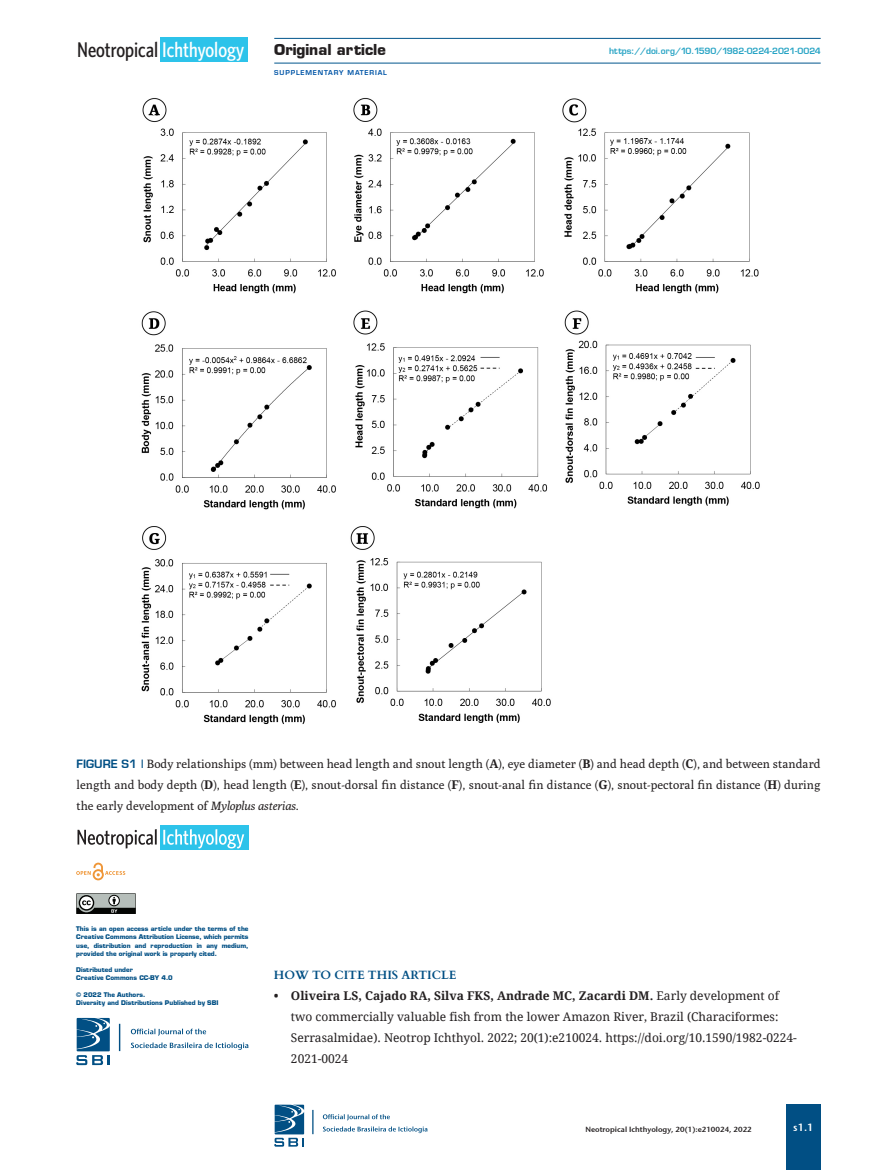
<style>
.page{position:relative;width:893px;height:1170px;background:#fff}
.page>*{position:absolute;margin:0;border:0;box-sizing:border-box;transform-origin:0 0}
.t1{font:500 21.3px "Whitney Condensed";color:#231f20}
.t2{font:700 15.75px "Eugenio";color:#231f20}
.t3{font:12px/21px "Poly";color:#231f20;text-align:justify}
.t4{font:12px/21px "Droid Serif";color:#231f20}
._00_Subtitulos{font:700 12px "Cardo";color:#014f84}
.t5{font:10.5px "Stone Sans Sem ITCTT Semi";color:#fff}
.t6{font:9px "Eugenio Medium Normal";color:#26a3c4}
.t7{font:7.5px "Stone Sans Sem ITCTT Semi";color:#231f20}
.t8{font:7.05px "Eugenio Medium Normal";letter-spacing:.12em;color:#0155a7}
.t9{font:700 6.75px/8.1px "Eugenio";color:#014f84;text-align:justify}
.s1{color:#fff}
.s2{font-family:"Eugenio Medium Normal";color:#014f84}
.s3{font-family:"Droid Serif";font-weight:700}
.s4{font-style:italic}
.s5{font-weight:700}
</style>
<div class="page">
<div style="left:786px;top:1104px;width:35px;height:65px;background:#014f84"></div>
<hr style="left:274px;top:63px;width:547px;height:1px;background:#01558c">
<hr style="left:274px;top:38px;width:547px;height:1px;background:#01558c">
<svg style="left:323px;top:1126px;width:104px;height:6px"></svg>
<svg style="left:323px;top:1114px;width:67px;height:6px"></svg>
<svg style="left:312px;top:1109px;width:1px;height:25px"></svg>
<svg style="left:274px;top:1104px;width:30px;height:42px"></svg>
<div style="left:160px;top:37px;width:88px;height:25px;background:#2dc3ea"></div>
<img style="left:141px;top:98px;width:619px;height:627px">
<svg style="left:131px;top:1042px;width:117px;height:7px"></svg>
<svg style="left:131px;top:1028px;width:75px;height:7px"></svg>
<svg style="left:119px;top:1023px;width:1px;height:27px"></svg>
<svg style="left:76px;top:1017px;width:34px;height:48px"></svg>
<div style="left:160px;top:825px;width:88px;height:24px;background:#2dc3ea"></div>
<svg style="left:163px;top:829px;width:81px;height:19px"></svg>
<svg style="left:78px;top:829px;width:79px;height:19px"></svg>
<svg style="left:76px;top:862px;width:49px;height:18px"></svg>
<svg style="left:76px;top:893px;width:60px;height:20px"></svg>
<h1 class="t1" style="left:77px;top:37px;width:169px">Neotropical <span class="s1">Ichthyology</span></h1>
<h2 class="t2" style="left:274px;top:40px;width:113px">Original article</h2>
<p class="t8" style="left:274px;top:68px;width:114px">SUPPLEMENTARY MATERIAL</p>
<p class="t6" style="left:609px;top:45px;width:213px">https://doi.org/10.1590/1982-0224-2021-0024</p>
<p class="t3" style="left:77px;top:753px;width:746px"><span class="s2">FIGURE S1 |</span> Body relationships (mm) between head length and snout length (<span class="s3">A</span>), eye diameter (<span class="s3">B</span>) and head depth (<span class="s3">C</span>), and between standard length and body depth (<span class="s3">D</span>), head length (<span class="s3">E</span>), snout-dorsal fin distance (<span class="s3">F</span>), snout-anal fin distance (<span class="s3">G</span>), snout-pectoral fin distance (<span class="s3">H</span>) during the early development of <span class="s4">Myloplus asterias</span>.</p>
<p class="t9" style="left:76px;top:925px;width:174px">This is an open access article under the terms of the Creative Commons Attribution License, which permits use, distribution and reproduction in any medium, provided the original work is properly cited.</p>
<p class="t9" style="left:76px;top:965px;width:58px">Distributed under</p>
<p class="t9" style="left:76px;top:973px;width:98px">Creative Commons CC-BY 4.0</p>
<p class="t9" style="left:76px;top:991px;width:71px">© 2022 The Authors.</p>
<p class="t9" style="left:76px;top:999px;width:144px">Diversity and Distributions Published by SBI</p>
<p class="_00_Subtitulos" style="left:274px;top:964px;width:184px">HOW TO CITE THIS ARTICLE</p>
<p class="t4" style="left:291px;top:984px;width:507px;text-indent:-17px"><span class="s5">• Oliveira LS, Cajado RA, Silva FKS, Andrade MC, Zacardi DM.</span> Early development of two commercially valuable fish from the lower Amazon River, Brazil (Characiformes:<br>Serrasalmidae). Neotrop Ichthyol. 2022; 20(1):e210024. https://doi.org/10.1590/1982-0224- 2021-0024</p>
<p class="t7" style="left:585px;top:1122px;width:168px">Neotropical Ichthyology, 20(1):e210024, 2022</p>
<p class="t5" style="left:793px;top:1118px;width:22px">s1.1</p>
</div>
